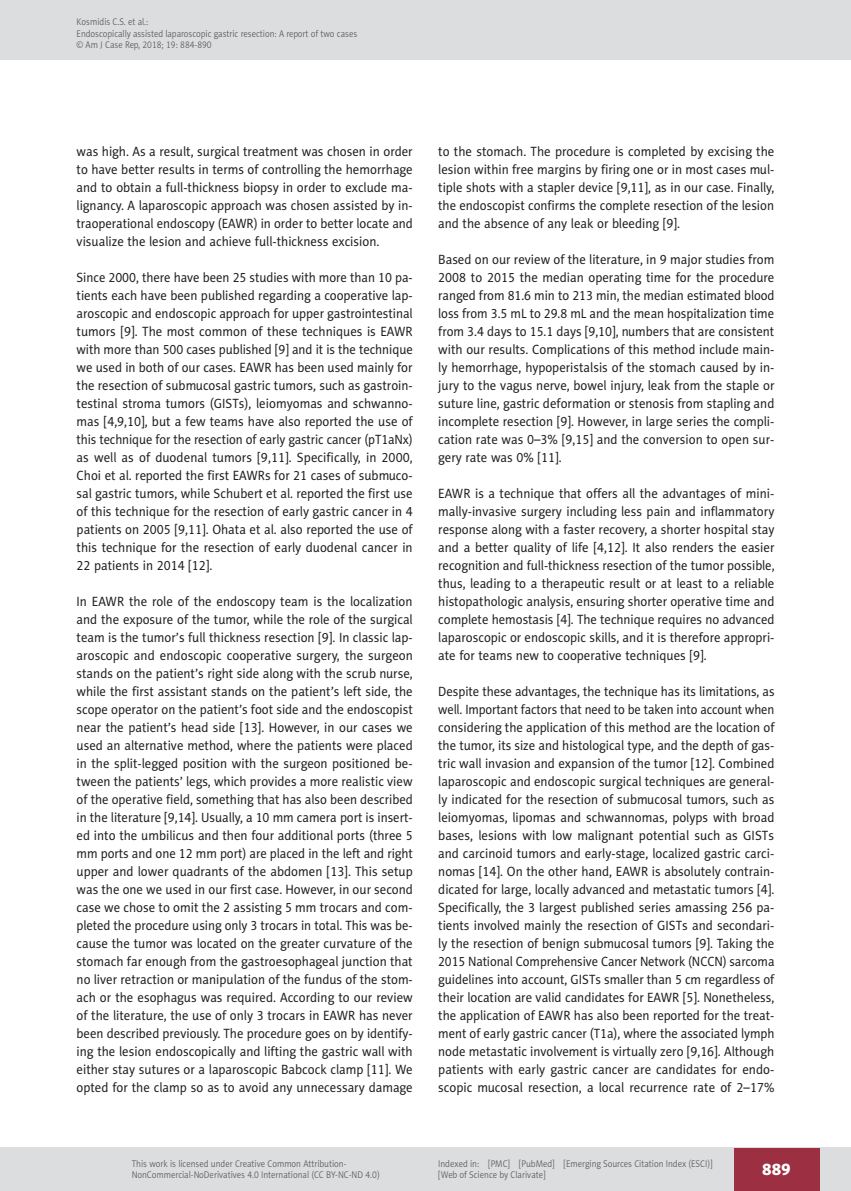
<style>
.page{position:relative;width:851px;height:1191px;background:#fff}
.page>*{position:absolute;margin:0;border:0;box-sizing:border-box;transform-origin:0 0}
.t1{font:16.5px "Naomi Sans EFN Heavy";color:#fff}
.AJCR_Body{font:13.5px/18px "Naomi Sans EFN";color:#231f20;text-align:justify;scale:.95 1}
.AJCR_Body-2{font:13.5px/18px "Naomi Sans EFN";color:#231f20;text-align:justify;scale:.94 1}
.t2{font:9.75px/11.2px "Naomi Sans EFN Light";color:#57585a;scale:.9 1}
</style>
<div class="page">
<div style="left:0;top:1148px;width:850px;height:43px;background:#dcdddf"></div>
<div style="left:733px;top:1147px;width:86px;height:43px;background:#9d2f42"></div>
<div style="left:0;top:0;width:850px;height:60px;background:#dcdddf"></div>
<p class="t2" style="left:77px;top:16px;width:313px">Kosmidis C.S. et al.:<br>Endoscopically assisted laparoscopic gastric resection: A report of two cases © Am J Case Rep, 2018; 19: 884-890</p>
<p class="AJCR_Body" style="left:77px;top:142px;width:355px">was high. As a result, surgical treatment was chosen in order to have better results in terms of controlling the hemorrhage and to obtain a full-thickness biopsy in order to exclude ma&shy;lignancy. A laparoscopic approach was chosen assisted by in&shy;traoperational endoscopy (EAWR) in order to better locate and visualize the lesion and achieve full-thickness excision.</p>
<p class="AJCR_Body-2" style="left:77px;top:268px;width:359px">Since 2000, there have been 25 studies with more than 10 pa&shy;tients each have been published regarding a cooperative lap&shy;aroscopic and endoscopic approach for upper gastrointestinal tumors [9]. The most common of these techniques is EAWR with more than 500 cases published [9] and it is the technique we used in both of our cases. EAWR has been used mainly for the resection of submucosal gastric tumors, such as gastroin&shy;testinal stroma tumors (GISTs), leiomyomas and schwanno&shy;mas [4,9,10], but a few teams have also reported the use of this technique for the resection of early gastric cancer (pT1aNx) as well as of duodenal tumors [9,11]. Specifically, in 2000, Choi et al. reported the first EAWRs for 21 cases of submuco&shy;sal gastric tumors, while Schubert et al. reported the first use of this technique for the resection of early gastric cancer in 4 patients on 2005 [9,11]. Ohata et al. also reported the use of this technique for the resection of early duodenal cancer in 22 patients in 2014 [12].</p>
<p class="AJCR_Body" style="left:77px;top:592px;width:355px">In EAWR the role of the endoscopy team is the localization and the exposure of the tumor, while the role of the surgical team is the tumor’s full thickness resection [9]. In classic lap&shy;aroscopic and endoscopic cooperative surgery, the surgeon stands on the patient’s right side along with the scrub nurse, while the first assistant stands on the patient’s left side, the scope operator on the patient’s foot side and the endoscopist near the patient’s head side [13]. However, in our cases we used an alternative method, where the patients were placed in the split-legged position with the surgeon positioned be&shy;tween the patients’ legs, which provides a more realistic view of the operative field, something that has also been described in the literature [9,14]. Usually, a 10 mm camera port is insert&shy;ed into the umbilicus and then four additional ports (three 5 mm ports and one 12 mm port) are placed in the left and right upper and lower quadrants of the abdomen [13]. This setup was the one we used in our first case. However, in our second case we chose to omit the 2 assisting 5 mm trocars and com&shy;pleted the procedure using only 3 trocars in total. This was be&shy;cause the tumor was located on the greater curvature of the stomach far enough from the gastroesophageal junction that no liver retraction or manipulation of the fundus of the stom&shy;ach or the esophagus was required. According to our review of the literature, the use of only 3 trocars in EAWR has never been described previously. The procedure goes on by identify&shy;ing the lesion endoscopically and lifting the gastric wall with either stay sutures or a laparoscopic Babcock clamp [11]. We opted for the clamp so as to avoid any unnecessary damage</p>
<p class="AJCR_Body" style="left:438px;top:142px;width:355px">to the stomach. The procedure is completed by excising the lesion within free margins by firing one or in most cases mul&shy;tiple shots with a stapler device [9,11], as in our case. Finally, the endoscopist confirms the complete resection of the lesion and the absence of any leak or bleeding [9].</p>
<p class="AJCR_Body" style="left:438px;top:250px;width:355px">Based on our review of the literature, in 9 major studies from 2008 to 2015 the median operating time for the procedure ranged from 81.6 min to 213 min, the median estimated blood loss from 3.5 mL to 29.8 mL and the mean hospitalization time from 3.4 days to 15.1 days [9,10], numbers that are consistent with our results. Complications of this method include main&shy;ly hemorrhage, hypoperistalsis of the stomach caused by in&shy;jury to the vagus nerve, bowel injury, leak from the staple or suture line, gastric deformation or stenosis from stapling and incomplete resection [9]. However, in large series the compli&shy;cation rate was 0–3% [9,15] and the conversion to open sur&shy;gery rate was 0% [11].</p>
<p class="AJCR_Body" style="left:438px;top:484px;width:355px">EAWR is a technique that offers all the advantages of mini&shy;mally-invasive surgery including less pain and inflammatory response along with a faster recovery, a shorter hospital stay and a better quality of life [4,12]. It also renders the easier recognition and full-thickness resection of the tumor possible, thus, leading to a therapeutic result or at least to a reliable histopathologic analysis, ensuring shorter operative time and complete hemostasis [4]. The technique requires no advanced laparoscopic or endoscopic skills, and it is therefore appropri&shy;ate for teams new to cooperative techniques [9].</p>
<p class="AJCR_Body-2" style="left:438px;top:682px;width:359px">Despite these advantages, the technique has its limitations, as well. Important factors that need to be taken into account when considering the application of this method are the location of the tumor, its size and histological type, and the depth of gas&shy;tric wall invasion and expansion of the tumor [12]. Combined laparoscopic and endoscopic surgical techniques are general&shy;ly indicated for the resection of submucosal tumors, such as leiomyomas, lipomas and schwannomas, polyps with broad bases, lesions with low malignant potential such as GISTs and carcinoid tumors and early-stage, localized gastric carci&shy;nomas [14]. On the other hand, EAWR is absolutely contrain&shy;dicated for large, locally advanced and metastatic tumors [4].<br>Specifically, the 3 largest published series amassing 256 pa&shy;tients involved mainly the resection of GISTs and secondari&shy;ly the resection of benign submucosal tumors [9]. Taking the 2015 National Comprehensive Cancer Network (NCCN) sarcoma guidelines into account, GISTs smaller than 5 cm regardless of their location are valid candidates for EAWR [5]. Nonetheless, the application of EAWR has also been reported for the treat&shy;ment of early gastric cancer (T1a), where the associated lymph node metastatic involvement is virtually zero [9,16]. Although patients with early gastric cancer are candidates for endo&shy;scopic mucosal resection, a local recurrence rate of 2–17%</p>
<p class="t2" style="left:132px;top:1158px;width:277px">This work is licensed under Creative Common Attribution-<br>NonCommercial-NoDerivatives 4.0 International (CC BY-NC-ND 4.0)</p>
<p class="t2" style="left:438px;top:1158px;width:306px">Indexed in: [PMC] [PubMed] [Emerging Sources Citation Index (ESCI)] [Web of Science by Clarivate]</p>
<p class="t1" style="left:762px;top:1159px;width:30px">889</p>
</div>
